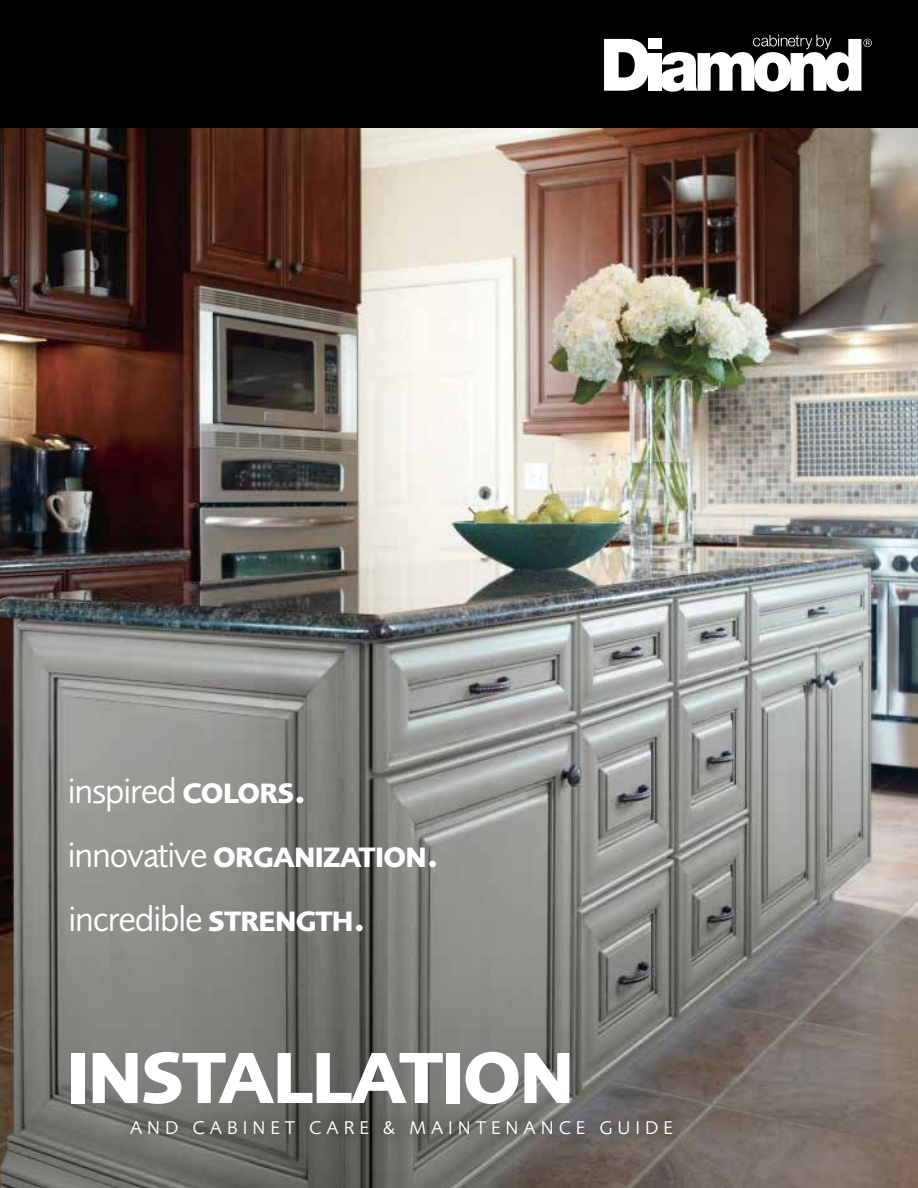
<style>
.page{position:relative;width:918px;height:1188px;background:#fff}
.page>*{position:absolute;margin:0;border:0;box-sizing:border-box;transform-origin:0 0}
.t1{font:700 75px "Foundry Sans";letter-spacing:-.025em;color:#fff}
.t2{font:36.45px "Foundry Sans";letter-spacing:-.03em;color:#fff}
.t3{font:29.1px "Foundry Sans Bold SC800";letter-spacing:-.025em;color:#fff}
.t4{font:19.2px "Foundry Sans";letter-spacing:.26em;color:#fff}
.s1{font-family:"Foundry Sans Bold SC800";font-size:29.1px}
.s2{font-family:"Foundry Sans Bold SC800"}
.s3{font-family:"Foundry Sans";font-size:36.45px}
.s4{font-size:36.45px}
</style>
<div class="page">
<img style="left:0;top:127px;width:918px;height:1061px">
<div style="left:0;top:0;width:918px;height:127px;background:#000"></div>
<svg style="left:604px;top:39px;width:44px;height:52px"></svg>
<div style="left:648px;top:53px;width:14px;height:38px;background:#fff"></div>
<svg style="left:660px;top:35px;width:212px;height:57px"></svg>
<div style="left:648px;top:39px;width:14px;height:10px;background:#fff"></div>
<div style="left:116px;top:1106px;width:570px;height:43px;background:#000;opacity:.75"></div>
<p class="t2" style="left:68px;top:770px;width:240px">inspired <span class="s1">COLORS</span><span class="s2">.</span></p>
<p class="t3" style="left:68px;top:840px;width:373px"><span class="s3">innovative</span> ORGANIZATION<span class="s4">.</span></p>
<p class="t2" style="left:68px;top:898px;width:299px">incredible <span class="s1">STRENGTH</span><span class="s2">.</span></p>
<h1 class="t1" style="left:66px;top:1034px;width:510px">INSTALLATION</h1>
<p class="t4" style="left:130px;top:1116px;width:545px">AND CABINET CARE &amp; MAINTENANCE GUIDE</p>
</div>
